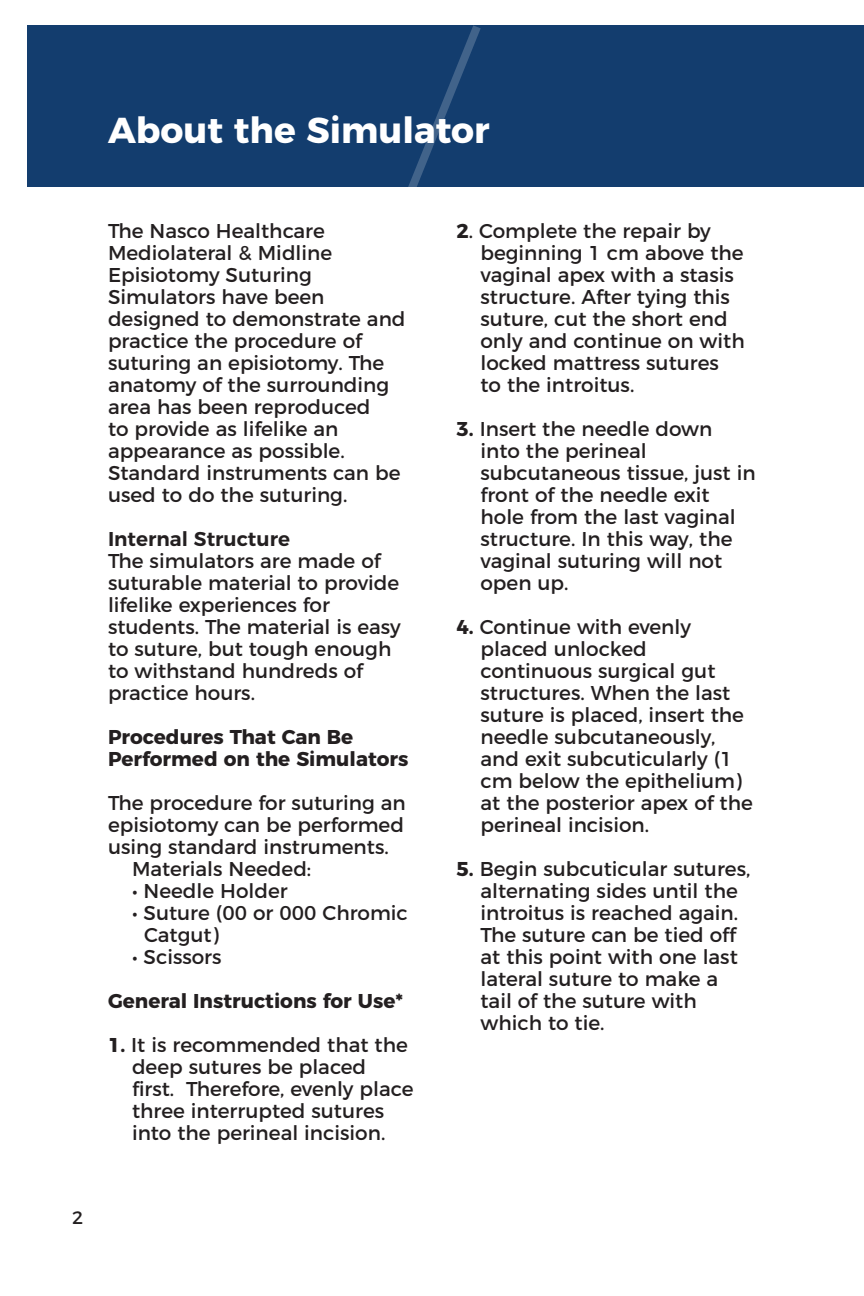
<style>
.page{position:relative;width:864px;height:1296px;background:#fff}
.page>*{position:absolute;margin:0;border:0;box-sizing:border-box;transform-origin:0 0}
.t1{font:700 36px "Montserrat";color:#fff}
.t2{font:20px/22px "Montserrat";color:#231f20}
.t3{font:700 20px/22px "Montserrat";color:#231f20}
.t4{font:600 20px "Montserrat";color:#231f20}
.t5{font:18px "Montserrat";color:#231f20}
.s1{font-weight:700}
</style>
<div class="page">
<div style="left:27px;top:25px;width:810px;height:162px;background:#133d6e"></div>
<svg style="left:408px;top:25px;width:73px;height:162px"></svg>
<div style="left:819px;top:25px;width:45px;height:162px;background:#133d6e"></div>
<p class="t1" style="left:108px;top:100px;width:383px">About the Simulator</p>
<p class="t2" style="left:108px;top:218px;width:226px">The Nasco Healthcare<br>Mediolateral &amp; Midline<br>Episiotomy Suturing</p>
<p class="t2" style="left:108px;top:284px;width:299px">Simulators have been designed to demonstrate and practice the procedure of suturing an episiotomy. The anatomy of the surrounding</p>
<p class="t2" style="left:108px;top:394px;width:294px">area has been reproduced<br>to provide as lifelike an appearance as possible.<br>Standard instruments can be used to do the suturing.</p>
<p class="t4" style="left:108px;top:523px;width:183px">Internal Structure</p>
<p class="t2" style="left:108px;top:548px;width:294px">The simulators are made of suturable material to provide lifelike experiences for students. The material is easy to suture, but tough enough to withstand hundreds of practice hours.</p>
<p class="t3" style="left:108px;top:725px;width:302px">Procedures That Can Be<br>Performed on the Simulators</p>
<p class="t2" style="left:108px;top:790px;width:299px;text-align:justify">The procedure for suturing an episiotomy can be performed using standard instruments.</p>
<p class="t2" style="left:132px;top:856px;width:181px">Materials Needed:</p>
<p class="t2" style="left:132px;top:878px;width:157px">• Needle Holder</p>
<p class="t2" style="left:144px;top:900px;width:265px;text-indent:-12px">• Suture (00 or 000 Chromic<br>Catgut)</p>
<p class="t2" style="left:132px;top:944px;width:91px">• Scissors</p>
<p class="t3" style="left:108px;top:989px;width:297px">General Instructions for Use*</p>
<p class="t2" style="left:132px;top:1032px;width:283px;text-indent:-24px"><span class="s1">1.</span> It is recommended that the deep sutures be placed first. Therefore, evenly place three interrupted sutures into the perineal incision.</p>
<p class="t5" style="left:72px;top:1203px;width:13px">2</p>
<p class="t2" style="left:480px;top:218px;width:266px;text-indent:-24px"><span class="s1">2</span>. Complete the repair by beginning 1 cm above the vaginal apex with a stasis structure. After tying this suture, cut the short end only and continue on with locked mattress sutures</p>
<p class="t2" style="left:480px;top:372px;width:155px">to the introitus.</p>
<p class="t2" style="left:480px;top:416px;width:277px;text-indent:-24px"><span class="s1">3.</span> Insert the needle down into the perineal subcutaneous tissue, just in front of the needle exit hole from the last vaginal</p>
<p class="t2" style="left:480px;top:526px;width:253px">structure. In this way, the vaginal suturing will not open up.</p>
<p class="t2" style="left:480px;top:614px;width:265px;text-indent:-24px"><span class="s1">4.</span> Continue with evenly placed unlocked continuous surgical gut structures. When the last suture is placed, insert the</p>
<p class="t2" style="left:480px;top:724px;width:274px">needle subcutaneously, and exit subcuticularly (1 cm below the epithelium) at the posterior apex of the perineal incision.</p>
<p class="t2" style="left:480px;top:856px;width:271px;text-indent:-24px"><span class="s1">5.</span> Begin subcuticular sutures, alternating sides until the introitus is reached again.<br>The suture can be tied off at this point with one last lateral suture to make a tail of the suture with which to tie.</p>
</div>
